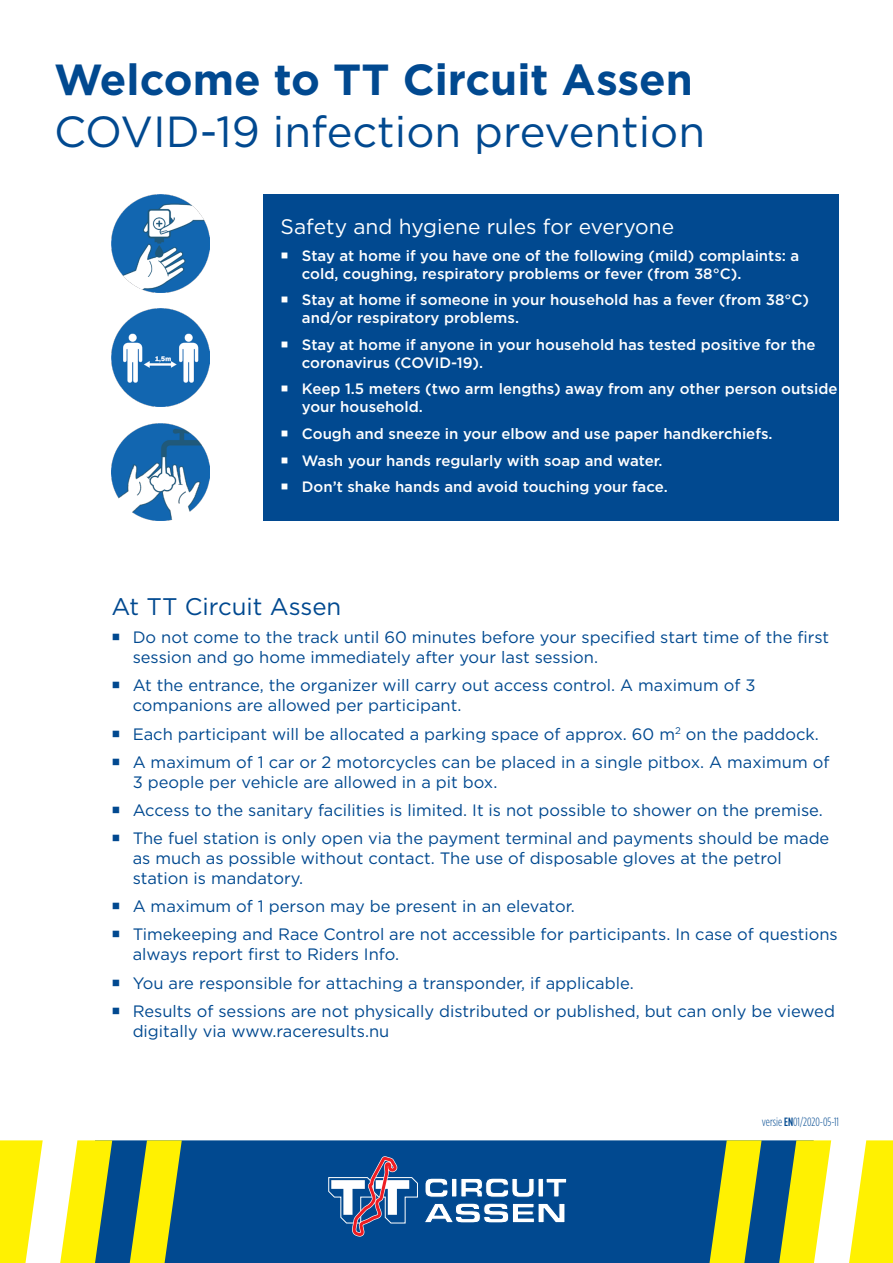
<style>
.page{position:relative;width:893px;height:1263px;background:#fff}
.page>*{position:absolute;margin:0;border:0;box-sizing:border-box;transform-origin:0 0}
.t1{font:43.5px "Gotham";color:#014990}
.t2{font:700 43.5px "Gotham";color:#014990}
.t3{font:24px "Gotham";color:#014990}
.t4{font:21px "Gotham";color:#fff}
.t5{font:16.5px/19.8px "Gotham";color:#014990}
.t6{font:500 15px/18px "Gotham";color:#fff}
.t7{font:300 12px "Gotham Condensed";color:#014990}
.s1{font-weight:500}
</style>
<div class="page">
<div style="left:264px;top:194px;width:575px;height:327px;background:#014990"></div>
<div style="left:112px;top:1140px;width:667px;height:123px;background:#014990"></div>
<svg style="left:0;top:1140px;width:43px;height:123px"></svg>
<svg style="left:130px;top:1140px;width:52px;height:123px;background:#aab930"></svg>
<svg style="left:60px;top:1140px;width:52px;height:123px"></svg>
<svg style="left:328px;top:1156px;width:239px;height:80px;background:#3e6da3"></svg>
<svg style="left:709px;top:1140px;width:53px;height:123px;background:#a7b732"></svg>
<svg style="left:849px;top:1140px;width:44px;height:123px"></svg>
<svg style="left:779px;top:1140px;width:52px;height:123px"></svg>
<img style="left:111px;top:194px;width:98px;height:98px">
<img style="left:112px;top:309px;width:97px;height:97px">
<img style="left:111px;top:423px;width:98px;height:98px">
<p class="t2" style="left:54px;top:54px;width:640px">Welcome to TT Circuit Assen</p>
<p class="t1" style="left:54px;top:107px;width:653px">COVID-19 infection prevention</p>
<p class="t4" style="left:281px;top:215px;width:395px">Safety and hygiene rules for everyone</p>
<p class="t6" style="left:302px;top:246px;width:499px">Stay at home if you have one of the following (mild) complaints: a cold, coughing, respiratory problems or fever (from 38°C).</p>
<p class="t6" style="left:302px;top:291px;width:509px">Stay at home if someone in your household has a fever (from 38°C) and/or respiratory problems.</p>
<p class="t6" style="left:302px;top:335px;width:515px">Stay at home if anyone in your household has tested positive for the coronavirus (COVID-19).</p>
<p class="t6" style="left:302px;top:380px;width:537px">Keep 1.5 meters (two arm lengths) away from any other person outside your household.</p>
<p class="t6" style="left:302px;top:424px;width:472px">Cough and sneeze in your elbow and use paper handkerchiefs.</p>
<p class="t6" style="left:302px;top:451px;width:362px">Wash your hands regularly with soap and water.</p>
<p class="t6" style="left:302px;top:477px;width:367px">Don’t shake hands and avoid touching your face.</p>
<p class="t3" style="left:111px;top:593px;width:231px">At TT Circuit Assen</p>
<p class="t5" style="left:133px;top:627px;width:698px">Do not come to the track until 60 minutes before your specified start time of the first session and go home immediately after your last session.</p>
<p class="t5" style="left:133px;top:675px;width:624px">At the entrance, the organizer will carry out access control. A maximum of 3 companions are allowed per participant.</p>
<p class="t5" style="left:133px;top:723px;width:688px">Each participant will be allocated a parking space of approx. 60 m<sup>2</sup> on the paddock.</p>
<p class="t5" style="left:133px;top:752px;width:698px">A maximum of 1 car or 2 motorcycles can be placed in a single pitbox. A maximum of<br>3 people per vehicle are allowed in a pit box.</p>
<p class="t5" style="left:133px;top:800px;width:692px">Access to the sanitary facilities is limited. It is not possible to shower on the premise.</p>
<p class="t5" style="left:133px;top:828px;width:698px">The fuel station is only open via the payment terminal and payments should be made as much as possible without contact. The use of disposable gloves at the petrol station is mandatory.</p>
<p class="t5" style="left:133px;top:896px;width:444px">A maximum of 1 person may be present in an elevator.</p>
<p class="t5" style="left:133px;top:924px;width:707px">Timekeeping and Race Control are not accessible for participants. In case of questions always report first to Riders Info.</p>
<p class="t5" style="left:133px;top:972px;width:503px">You are responsible for attaching a transponder, if applicable.</p>
<p class="t5" style="left:133px;top:1001px;width:704px">Results of sessions are not physically distributed or published, but can only be viewed digitally via www.raceresults.nu</p>
<p class="t7" style="left:762px;top:1115px;width:79px">versie <span class="s1">EN</span>01/2020-05-11</p>
</div>
